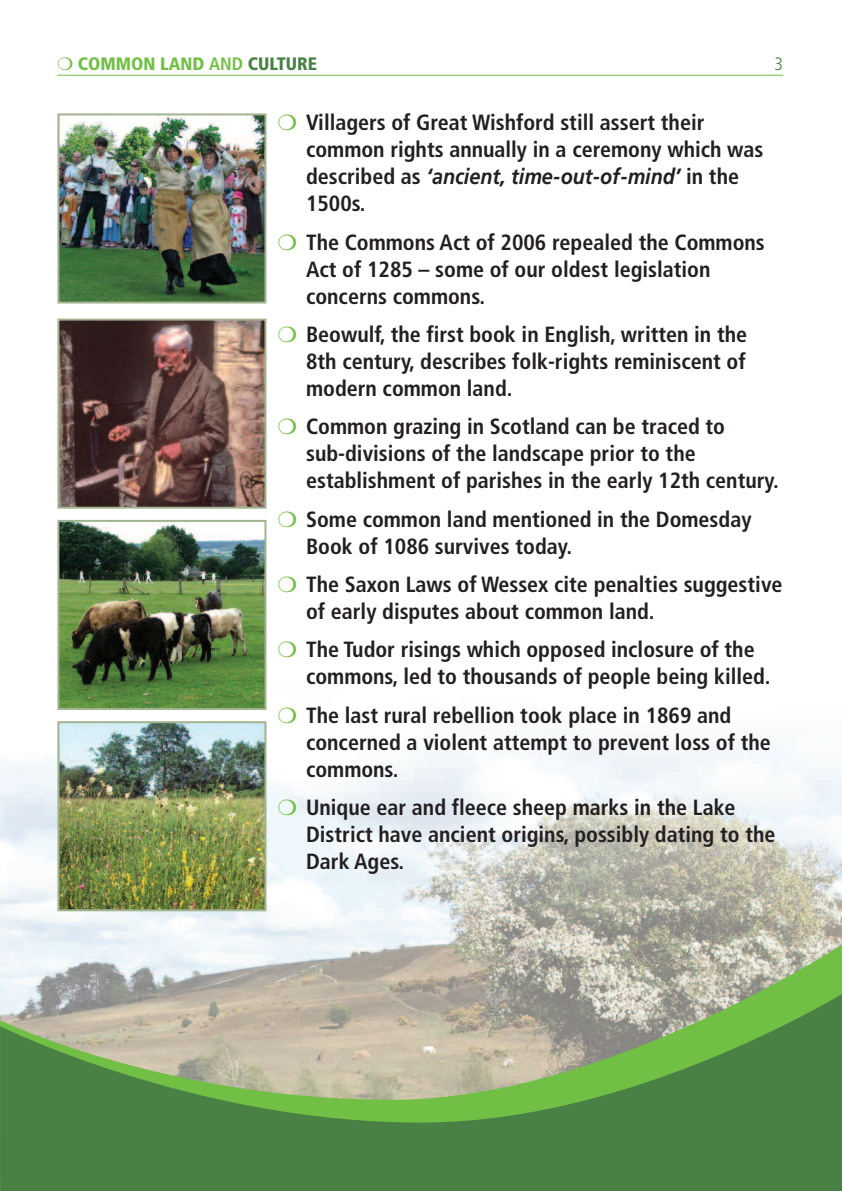
<style>
.page{position:relative;width:842px;height:1191px;background:#fff}
.page>*{position:absolute;margin:0;border:0;box-sizing:border-box;transform-origin:0 0}
.t1{font:700 condensed 22px/27px "Frutiger";color:#231f20}
.t2{font:900 condensed 18px "Frutiger";color:#71bf44}
.t3{font:300 condensed 18px "Frutiger";color:#488143}
.s1{font-weight:700}
.s2{color:#488143}
.s3{font-style:italic;font-stretch:normal}
</style>
<div class="page">
<img style="left:0;top:677px;width:842px;height:250px">
<hr style="left:57px;top:75px;width:726px;height:1px;background:#71bf44">
<img style="left:60px;top:321px;width:203px;height:185px">
<div style="left:57px;top:318px;width:209px;height:191px;border:2px solid #a2b390"></div>
<img style="left:60px;top:523px;width:203px;height:184px">
<div style="left:57px;top:520px;width:209px;height:190px;border:2px solid #a2b390"></div>
<img style="left:60px;top:724px;width:203px;height:184px">
<div style="left:57px;top:721px;width:209px;height:190px;border:2px solid #a2b390"></div>
<img style="left:60px;top:116px;width:203px;height:184px">
<div style="left:57px;top:113px;width:209px;height:190px;border:2px solid #a2b390"></div>
<svg style="left:0;top:927px;width:842px;height:50px;background:#cacdc5"></svg>
<svg style="left:0;top:977px;width:842px;height:214px;background:#789b68"></svg>
<svg style="left:279px;top:707px;width:17px;height:16px"></svg>
<svg style="left:279px;top:799px;width:17px;height:16px"></svg>
<p class="t2" style="left:78px;top:57px;width:241px">COMMON LAND <span class="s1">AND</span> <span class="s2">CULTURE</span></p>
<p class="t3" style="left:774px;top:57px;width:10px">3</p>
<p class="t1" style="left:306px;top:111px;width:459px">Villagers of Great Wishford still assert their common rights annually in a ceremony which was described as <span class="s3">‘ancient, time-out-of-mind’</span> in the 1500s.</p>
<p class="t1" style="left:306px;top:230px;width:460px">The Commons Act of 2006 repealed the Commons<br>Act of 1285 – some of our oldest legislation concerns commons.</p>
<p class="t1" style="left:306px;top:322px;width:443px;text-align:justify">Beowulf, the first book in English, written in the 8th century, describes folk-rights reminiscent of modern common land.</p>
<p class="t1" style="left:306px;top:415px;width:474px">Common grazing in Scotland can be traced to sub-divisions of the landscape prior to the establishment of parishes in the early 12th century.</p>
<p class="t1" style="left:306px;top:507px;width:447px">Some common land mentioned in the Domesday<br>Book of 1086 survives today.</p>
<p class="t1" style="left:306px;top:572px;width:478px">The Saxon Laws of Wessex cite penalties suggestive of early disputes about common land.</p>
<p class="t1" style="left:306px;top:638px;width:466px">The Tudor risings which opposed inclosure of the commons, led to thousands of people being killed.</p>
<p class="t1" style="left:306px;top:703px;width:466px">The last rural rebellion took place in 1869 and concerned a violent attempt to prevent loss of the commons.</p>
<p class="t1" style="left:306px;top:795px;width:471px">Unique ear and fleece sheep marks in the Lake<br>District have ancient origins, possibly dating to the<br>Dark Ages.</p>
</div>
